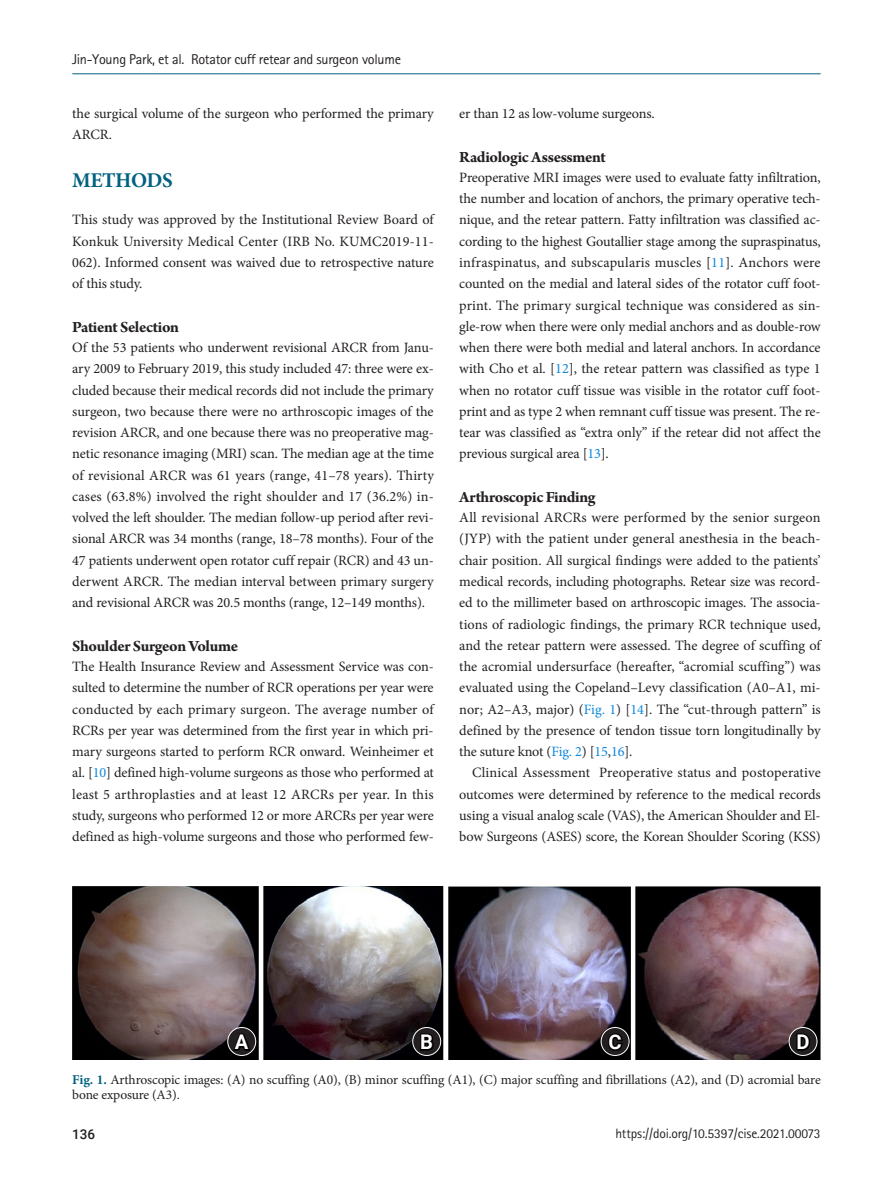
<style>
.page{position:relative;width:893px;height:1191px;background:#fff}
.page>*{position:absolute;margin:0;border:0;box-sizing:border-box;transform-origin:0 0}
.body-title{font:700 21px "Minion Pro";letter-spacing:-.025em;color:#006180}
.t1{font:700 20.25px "Roboto";color:#fff}
.body-sub-title{font:700 16.5px "Arno Pro";letter-spacing:-.02em;color:#231f20}
.body{font:14.25px/21.3px "Minion Pro";letter-spacing:-.01em;color:#231f20;text-align:justify}
.t2{font:14.25px "Rotis Sans Serif Std";letter-spacing:-.02em;color:#231f20}
.fig-caption{font:13.5px/15px "Minion Pro";letter-spacing:-.01em;color:#231f20}
.t3{font:13.5px "Rotis Sans Serif Std";letter-spacing:-.01em;color:#231f20}
.t4{font:500 13.5px "Roboto";color:#231f20}
.s1{color:#0b88de}
.s2{font-weight:700;color:#006180}
</style>
<div class="page">
<img style="left:72px;top:887px;width:749px;height:172px">
<svg style="left:413px;top:1027px;width:28px;height:28px"></svg>
<div style="left:412px;top:1027px;width:29px;height:29px;border:1px solid #fff;border-radius:50%"></div>
<svg style="left:419px;top:1031px;width:17px;height:21px"></svg>
<svg style="left:601px;top:1027px;width:28px;height:28px"></svg>
<div style="left:601px;top:1027px;width:29px;height:29px;border:1px solid #fff;border-radius:50%"></div>
<svg style="left:606px;top:1031px;width:18px;height:21px"></svg>
<svg style="left:789px;top:1027px;width:28px;height:28px"></svg>
<div style="left:789px;top:1027px;width:28px;height:29px;border:1px solid #fff;border-radius:50%"></div>
<svg style="left:795px;top:1031px;width:17px;height:21px"></svg>
<svg style="left:228px;top:1027px;width:28px;height:28px"></svg>
<div style="left:227px;top:1027px;width:29px;height:29px;border:1px solid #fff;border-radius:50%"></div>
<svg style="left:231px;top:1032px;width:21px;height:20px"></svg>
<hr style="left:72px;top:73px;width:749px;height:1px;background:#006180">
<p class="t2" style="left:72px;top:50px;width:330px">Jin-Young Park, et al. Rotator cuff retear and surgeon volume</p>
<p class="body" style="left:72px;top:103px;width:363px">the surgical volume of the surgeon who performed the primary<br>ARCR.</p>
<p class="body-title" style="left:72px;top:166px;width:102px">METHODS</p>
<p class="body" style="left:72px;top:209px;width:363px">This study was approved by the Institutional Review Board of Konkuk University Medical Center (IRB No. KUMC2019-11- 062). Informed consent was waived due to retrospective nature of this study.</p>
<p class="body-sub-title" style="left:72px;top:318px;width:108px">Patient Selection</p>
<p class="body" style="left:72px;top:337px;width:363px">Of the 53 patients who underwent revisional ARCR from Janu&shy;ary 2009 to February 2019, this study included 47: three were ex&shy;cluded because their medical records did not include the primary surgeon, two because there were no arthroscopic images of the revision ARCR, and one because there was no preoperative mag&shy;netic resonance imaging (MRI) scan. The median age at the time of revisional ARCR was 61 years (range, 41–78 years). Thirty cases (63.8%) involved the right shoulder and 17 (36.2%) in&shy;volved the left shoulder. The median follow-up period after revi&shy;sional ARCR was 34 months (range, 18–78 months). Four of the 47 patients underwent open rotator cuff repair (RCR) and 43 un&shy;derwent ARCR. The median interval between primary surgery and revisional ARCR was 20.5 months (range, 12–149 months).</p>
<p class="body-sub-title" style="left:72px;top:636px;width:167px">Shoulder Surgeon Volume</p>
<p class="body" style="left:72px;top:656px;width:363px">The Health Insurance Review and Assessment Service was con&shy;sulted to determine the number of RCR operations per year were conducted by each primary surgeon. The average number of RCRs per year was determined from the first year in which pri&shy;mary surgeons started to perform RCR onward. Weinheimer et al. [<span class="s1">10</span>] defined high-volume surgeons as those who performed at least 5 arthroplasties and at least 12 ARCRs per year. In this study, surgeons who performed 12 or more ARCRs per year were defined as high-volume surgeons and those who performed few-</p>
<p class="body" style="left:459px;top:103px;width:197px">er than 12 as low-volume surgeons.</p>
<p class="body-sub-title" style="left:459px;top:148px;width:148px">Radiologic Assessment</p>
<p class="body" style="left:459px;top:167px;width:363px">Preoperative MRI images were used to evaluate fatty infiltration, the number and location of anchors, the primary operative tech&shy;nique, and the retear pattern. Fatty infiltration was classified ac&shy;cording to the highest Goutallier stage among the supraspinatus, infraspinatus, and subscapularis muscles [<span class="s1">11</span>]. Anchors were counted on the medial and lateral sides of the rotator cuff foot&shy;print. The primary surgical technique was considered as sin&shy;gle-row when there were only medial anchors and as double-row when there were both medial and lateral anchors. In accordance with Cho et al. [<span class="s1">12</span>], the retear pattern was classified as type 1 when no rotator cuff tissue was visible in the rotator cuff foot&shy;print and as type 2 when remnant cuff tissue was present. The re&shy;tear was classified as “extra only” if the retear did not affect the previous surgical area [<span class="s1">13</span>].</p>
<p class="body-sub-title" style="left:459px;top:488px;width:138px">Arthroscopic Finding</p>
<p class="body" style="left:459px;top:507px;width:363px">All revisional ARCRs were performed by the senior surgeon (JYP) with the patient under general anesthesia in the beach&shy;chair position. All surgical findings were added to the patients’ medical records, including photographs. Retear size was record&shy;ed to the millimeter based on arthroscopic images. The associa&shy;tions of radiologic findings, the primary RCR technique used, and the retear pattern were assessed. The degree of scuffing of the acromial undersurface (hereafter, “acromial scuffing”) was evaluated using the Copeland–Levy classification (A0–A1, mi&shy;nor; A2–A3, major) (<span class="s1">Fig. 1</span>) [<span class="s1">14</span>]. The “cut-through pattern” is defined by the presence of tendon tissue torn longitudinally by the suture knot (<span class="s1">Fig. 2</span>) [<span class="s1">15</span>,<span class="s1">16</span>].</p>
<p class="body" style="left:459px;top:762px;width:363px;text-indent:13px">Clinical Assessment Preoperative status and postoperative outcomes were determined by reference to the medical records using a visual analog scale (VAS), the American Shoulder and El&shy;bow Surgeons (ASES) score, the Korean Shoulder Scoring (KSS)</p>
<p class="t1" style="left:235px;top:1027px;width:15px">A</p>
<p class="t1" style="left:420px;top:1027px;width:14px">B</p>
<p class="t1" style="left:608px;top:1027px;width:15px">C</p>
<p class="t1" style="left:796px;top:1027px;width:15px">D</p>
<p class="fig-caption" style="left:72px;top:1072px;width:750px"><span class="s2">Fig. 1.</span> Arthroscopic images: (A) no scuffing (A0), (B) minor scuffing (A1), (C) major scuffing and fibrillations (A2), and (D) acromial bare bone exposure (A3).</p>
<p class="t4" style="left:72px;top:1124px;width:25px">136</p>
<p class="t3" style="left:615px;top:1125px;width:207px">https://doi.org/10.5397/cise.2021.00073</p>
</div>
